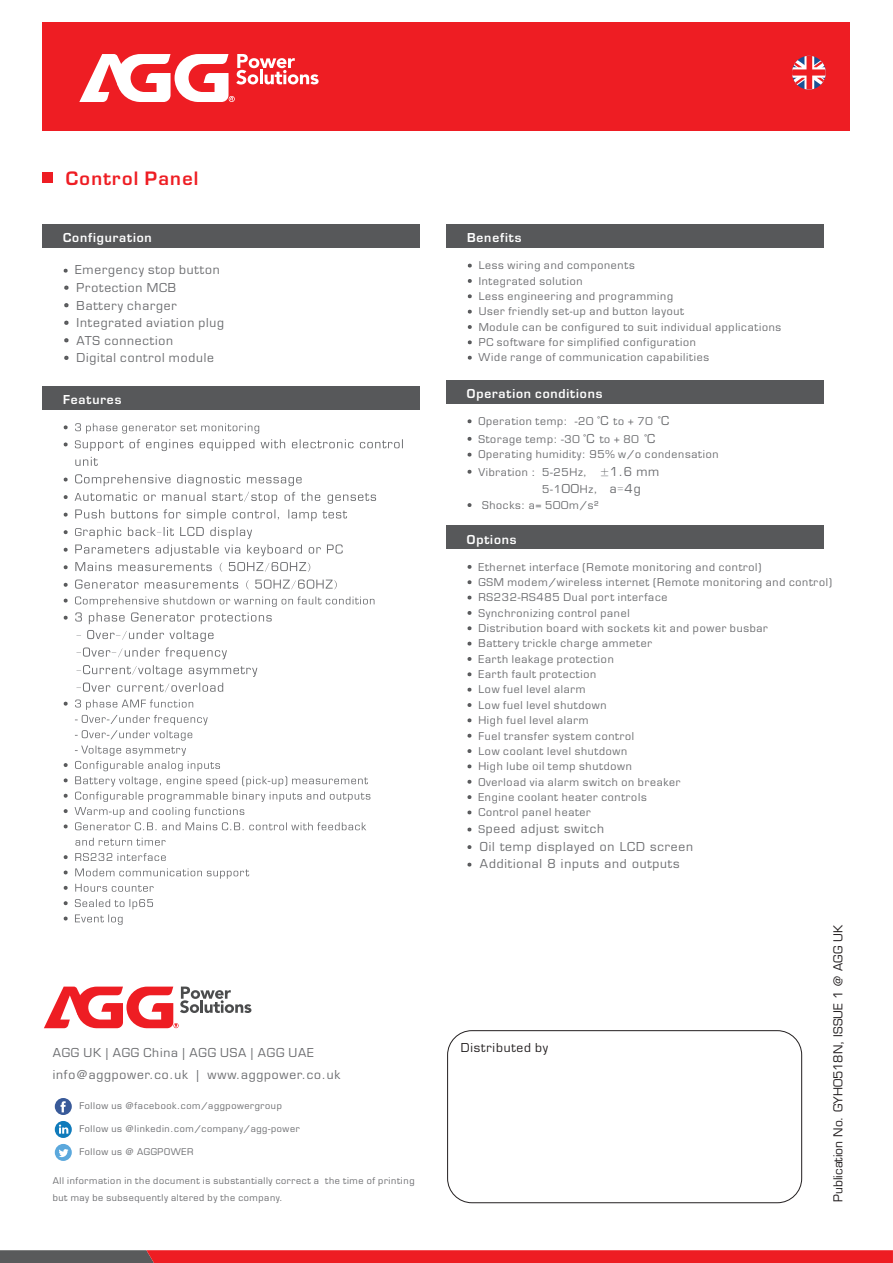
<style>
.page{position:relative;width:893px;height:1263px;background:#fff}
.page>*{position:absolute;margin:0;border:0;box-sizing:border-box;transform-origin:0 0}
.t1{font:600 18px "Eurostile LT";letter-spacing:.07em;color:#ee1d23}
.t2{font:12px/17.5px "Eurostile LT";letter-spacing:.07em;color:#6c6d70}
.t3{font:600 12px "Eurostile LT";letter-spacing:.07em;color:#fff}
.t4{font:12px "Eurostile LT";color:#231f20}
.t5{font:12px "Eurostile LT";letter-spacing:.07em;color:#231f20}
.t6{font:10.5px/15.3px "Eurostile LT";letter-spacing:.07em;color:#6c6d70}
.t7{font:9px/16.5px "Eurostile LT";letter-spacing:.07em;color:#6c6d70}
.s1{font-family:"Sim Sun";font-size:10.5px}
.s2{font-family:"Sim Sun"}
.s3{font-family:"Microsoft Ya Hei"}
.s4{font-size:12px}
.s5{font-family:"Arial Unicode MS"}
.s6{font-family:"Sim Sun";font-size:12px}
.s7{font-size:10.5px}
</style>
<div class="page">
<div style="left:42px;top:172px;width:10px;height:11px;background:#ee1d23"></div>
<div style="left:42px;top:224px;width:378px;height:24px;background:#57585a"></div>
<div style="left:42px;top:386px;width:378px;height:24px;background:#57585a"></div>
<svg style="left:63px;top:425px;width:5px;height:496px"></svg>
<svg style="left:75px;top:423px;width:328px;height:486px"></svg>
<div style="left:446px;top:224px;width:378px;height:24px;background:#57585a"></div>
<div style="left:446px;top:380px;width:377px;height:24px;background:#57585a"></div>
<div style="left:446px;top:526px;width:377px;height:23px;background:#57585a"></div>
<div style="left:447px;top:1030px;width:355px;height:173px;border:1px solid #231f20;border-radius:24px"></div>
<svg style="left:55px;top:1098px;width:17px;height:17px"></svg>
<svg style="left:55px;top:1121px;width:17px;height:17px"></svg>
<svg style="left:55px;top:1144px;width:17px;height:17px"></svg>
<svg style="left:0;top:1250px;width:893px;height:13px;background:#d52b30"></svg>
<div style="left:42px;top:22px;width:808px;height:108px;background:#ee1d23"></div>
<svg style="left:792px;top:56px;width:34px;height:34px"></svg>
<svg style="left:79px;top:54px;width:240px;height:48px"></svg>
<svg style="left:44px;top:986px;width:207px;height:42px"></svg>
<h1 class="t1" style="left:66px;top:171px;width:134px">Control Panel</h1>
<p class="t3" style="left:63px;top:233px;width:90px">Configuration</p>
<p class="t2" style="left:60px;top:263px;width:165px"><span class="s1">·</span> Emergency stop button <span class="s2">·</span> Protection MCB<br><span class="s2">·</span> Battery charger<br><span class="s2">·</span> Integrated aviation plug <span class="s2">·</span> ATS connection<br><span class="s2">·</span> Digital control module</p>
<p class="t3" style="left:63px;top:395px;width:60px">Features</p>
<p class="t2" style="left:53px;top:1043px;width:289px;line-height:21.9px">AGG UK | AGG China | AGG USA | AGG UAE info@aggpower.co.uk | www.aggpower.co.uk</p>
<p class="t7" style="left:79px;top:1099px;width:204px">Follow us @facebook.com/aggpowergroup</p>
<p class="t7" style="left:79px;top:1121px;width:222px">Follow us @linkedin.com/company/agg-power</p>
<p class="t7" style="left:79px;top:1144px;width:116px">Follow us @ AGGPOWER</p>
<p class="t7" style="left:53px;top:1173px;width:363px">All information in the document is substantially correct a the time of printing but may be subsequently altered by the company.</p>
<p class="t3" style="left:467px;top:233px;width:56px">Benefits</p>
<p class="t6" style="left:464px;top:259px;width:318px"><span class="s2">·</span> Less wiring and components<br><span class="s2">·</span> Integrated solution<br><span class="s2">·</span> Less engineering and programming<br><span class="s2">·</span> User friendly set-up and button layout<br><span class="s2">·</span> Module can be configured to suit individual applications <span class="s2">·</span> PC software for simplified configuration<br><span class="s2">·</span> Wide range of communication capabilities</p>
<p class="t3" style="left:467px;top:389px;width:137px">Operation conditions</p>
<p class="t6" style="left:464px;top:414px;width:206px;line-height:17.5px"><span class="s2">·</span> Operation temp: -20 <span class="s3">˚</span><span class="s4">C</span> to + 70 <span class="s3">˚</span><span class="s4">C </span><span class="s2">·</span> Storage temp: -30 <span class="s3">˚</span><span class="s4">C</span> to + 80 <span class="s3">˚</span><span class="s4">C</span></p>
<p class="t6" style="left:464px;top:448px;width:256px"><span class="s2">·</span> Operating humidity: 95% w/o condensation</p>
<p class="t6" style="left:464px;top:465px;width:196px"><span class="s2">·</span> Vibration<span class="s5">：</span> 5-25Hz<span class="s2">, ±</span><span class="s4">1.6 mm</span></p>
<p class="t6" style="left:542px;top:483px;width:100px">5-1<span class="s4">00</span>Hz<span class="s2">,</span> <span class="s4">a</span><span class="s6">=</span><span class="s4">4g</span></p>
<p class="t6" style="left:464px;top:498px;width:136px"><span class="s2">·</span> Shocks: a= 500m/s²</p>
<p class="t3" style="left:467px;top:535px;width:51px">Options</p>
<p class="t6" style="left:464px;top:560px;width:369px"><span class="s2">·</span> Ethernet interface (Remote monitoring and control)<br><span class="s2">·</span> GSM modem/wireless internet (Remote monitoring and control) <span class="s2">·</span> RS232-RS485 Dual port interface<br><span class="s2">·</span> Synchronizing control panel<br><span class="s2">·</span> Distribution board with sockets kit and power busbar<br><span class="s2">·</span> Battery trickle charge ammeter<br><span class="s2">·</span> Earth leakage protection<br><span class="s2">·</span> Earth fault protection<br><span class="s2">·</span> Low fuel level alarm<br><span class="s2">·</span> Low fuel level shutdown<br><span class="s2">·</span> High fuel level alarm<br><span class="s2">·</span> Fuel transfer system control<br><span class="s2">·</span> Low coolant level shutdown<br><span class="s2">·</span> High lube oil temp shutdown<br><span class="s2">·</span> Overload via alarm switch on breaker<br><span class="s2">·</span> Engine coolant heater controls<br><span class="s2">·</span> Control panel heater</p>
<p class="t2" style="left:464px;top:821px;width:230px"><span class="s1">·</span> <span class="s7">S</span>peed adjust switch<br><span class="s1">·</span> Oil temp displayed on LCD screen <span class="s1">·</span> Additional 8 inputs and outputs</p>
<p class="t5" style="left:461px;top:1043px;width:89px">Distributed by</p>
<p class="t4" style="left:833px;top:1202px;width:278px;rotate:-90deg">Publication No. GYH0518N, ISSUE 1 @ AGG UK</p>
</div>
